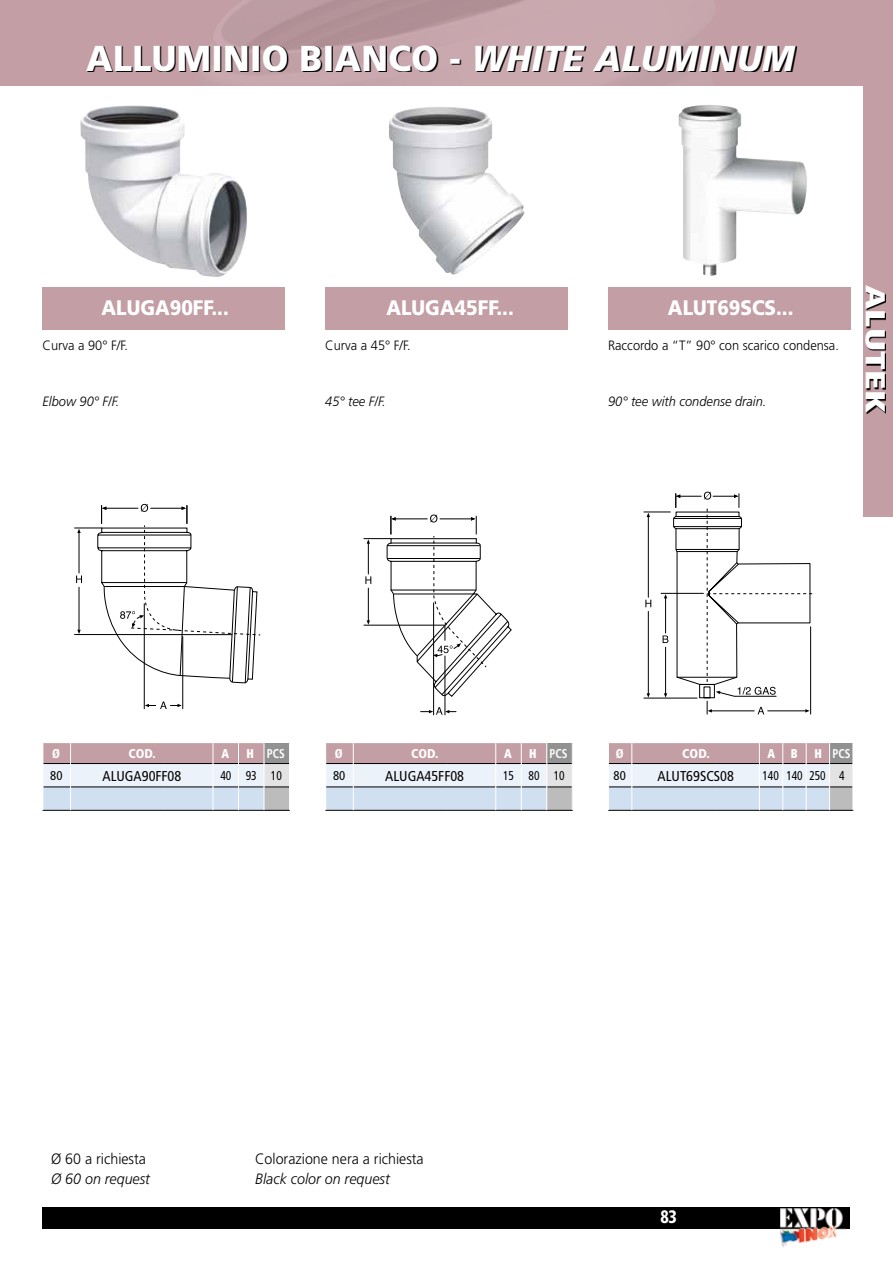
<style>
.page{position:relative;width:893px;height:1263px;background:#fff}
.page>*{position:absolute;margin:0;border:0;box-sizing:border-box;transform-origin:0 0}
.t1{font:900 36px "Frutiger";letter-spacing:.01em;color:#fff;scale:.95 1}
.t2{font:900 condensed 27.45px "Frutiger";letter-spacing:.01em;color:#fff;scale:1.31 1}
.t3{font:900 21px "Frutiger";color:#fff;scale:.9 1}
.t4{font:900 condensed 18px "Frutiger";color:#fff;scale:.9 1}
.t5{font:900 16.5px "Frutiger";color:#fff;scale:.7 1}
.t6{font:italic 900 16.5px "Frutiger";color:#fff;scale:.7 1}
.t7{font:300 15px "Frutiger";color:#000;scale:.95 1}
.t8{font:italic 300 15px "Frutiger";color:#000;scale:.95 1}
.t9{font:condensed 14.25px "Frutiger";color:#000}
.t10{font:300 13.5px "Frutiger";color:#000;scale:.95 1}
.t11{font:italic 300 13.5px "Frutiger";color:#000;scale:.95 1}
.t12{font:condensed 12.75px "Frutiger";letter-spacing:-.01em;color:#000;scale:.9 1}
.t13{font:900 condensed 12.75px "Frutiger";color:#fff}
.t14{font:700 condensed 12.75px "Frutiger";color:#fff;scale:.9 1}
.t15{font:900 condensed 12.75px "Frutiger";color:#fff;scale:.9 1}
.t16{font:condensed 12.75px "Frutiger";letter-spacing:-.01em;color:#000}
.t17{font:900 condensed 12.75px "Frutiger";color:#fff;scale:.9 1}
.s1{font-style:italic}
</style>
<div class="page">
<div style="left:43px;top:1207px;width:807px;height:21px;background:#000"></div>
<img style="left:781px;top:1208px;width:65px;height:39px">
<div style="left:608px;top:287px;width:242px;height:43px;background:#c39ea5"></div>
<div style="left:43px;top:287px;width:242px;height:43px;background:#c39ea5"></div>
<div style="left:325px;top:287px;width:243px;height:43px;background:#c39ea5"></div>
<div style="left:0;top:0;width:893px;height:85px;background:#c39ea5"></div>
<img style="left:215px;top:0;width:420px;height:84px">
<svg style="left:87px;top:46px;width:710px;height:26px"></svg>
<div style="left:863px;top:0;width:30px;height:517px;background:#c39ea5"></div>
<svg style="left:866px;top:286px;width:20px;height:128px"></svg>
<img style="left:80px;top:105px;width:167px;height:172px">
<img style="left:389px;top:107px;width:136px;height:168px">
<img style="left:679px;top:105px;width:128px;height:171px">
<svg style="left:43px;top:743px;width:247px;height:68px;background:#cac7d0"></svg>
<svg style="left:325px;top:743px;width:248px;height:68px;background:#cbc8d1"></svg>
<svg style="left:608px;top:743px;width:246px;height:68px;background:#cbc8d1"></svg>
<svg style="left:421px;top:707px;width:35px;height:8px"></svg>
<hr style="left:433px;top:603px;width:1px;height:112px;background:#000">
<hr style="left:445px;top:656px;width:1px;height:59px;background:#000">
<svg style="left:364px;top:514px;width:148px;height:183px"></svg>
<svg style="left:644px;top:492px;width:168px;height:222px"></svg>
<svg style="left:145px;top:701px;width:37px;height:8px"></svg>
<hr style="left:144px;top:604px;width:1px;height:105px;background:#000">
<hr style="left:182px;top:637px;width:1px;height:72px;background:#000">
<svg style="left:75px;top:504px;width:186px;height:180px"></svg>
<h1 class="t1" style="left:86px;top:36px;width:747px">ALLUMINIO BIANCO - <span class="s1">WHITE ALUMINUM</span></h1>
<p class="t5" style="left:688px;top:287px;width:140px">Raccordo a T 45°</p>
<h3 class="t3" style="left:102px;top:295px;width:143px">ALUGA90FF...</h3>
<h3 class="t3" style="left:386px;top:295px;width:143px">ALUGA45FF...</h3>
<h3 class="t3" style="left:668px;top:295px;width:141px">ALUT69SCS...</h3>
<p class="t6" style="left:701px;top:305px;width:104px">45° Tee duct</p>
<p class="t10" style="left:43px;top:337px;width:91px">Curva a 90° F/F.</p>
<p class="t10" style="left:325px;top:337px;width:91px">Curva a 45° F/F.</p>
<p class="t10" style="left:608px;top:337px;width:244px">Raccordo a “T” 90° con scarico condensa.</p>
<p class="t11" style="left:43px;top:394px;width:82px">Elbow 90° F/F.</p>
<p class="t11" style="left:325px;top:394px;width:65px">45° tee F/F.</p>
<p class="t11" style="left:608px;top:394px;width:168px">90° tee with condense drain.</p>
<h2 class="t2" style="left:892px;top:285px;width:99px;rotate:90deg">ALUTEK</h2>
<p class="t14" style="left:267px;top:745px;width:22px">PCS</p>
<p class="t17" style="left:52px;top:746px;width:10px">Ø</p>
<p class="t13" style="left:128px;top:746px;width:29px">COD.</p>
<p class="t15" style="left:221px;top:746px;width:10px">A</p>
<p class="t15" style="left:246px;top:746px;width:10px">H</p>
<p class="t9" style="left:103px;top:767px;width:80px">ALUGA90FF08</p>
<p class="t12" style="left:220px;top:768px;width:70px">40 93 10</p>
<p class="t16" style="left:50px;top:768px;width:14px">80</p>
<p class="t14" style="left:550px;top:745px;width:22px">PCS</p>
<p class="t17" style="left:335px;top:746px;width:10px">Ø</p>
<p class="t13" style="left:411px;top:746px;width:29px">COD.</p>
<p class="t15" style="left:504px;top:746px;width:10px">A</p>
<p class="t15" style="left:529px;top:746px;width:10px">H</p>
<p class="t9" style="left:385px;top:767px;width:80px">ALUGA45FF08</p>
<p class="t12" style="left:503px;top:768px;width:70px">15 80 10</p>
<p class="t16" style="left:333px;top:768px;width:14px">80</p>
<p class="t14" style="left:832px;top:745px;width:22px">PCS</p>
<p class="t17" style="left:616px;top:746px;width:10px">Ø</p>
<p class="t13" style="left:682px;top:746px;width:29px">COD.</p>
<p class="t15" style="left:767px;top:746px;width:35px">A B</p>
<p class="t15" style="left:815px;top:746px;width:10px">H</p>
<p class="t9" style="left:658px;top:767px;width:78px">ALUT69SCS08</p>
<p class="t12" style="left:763px;top:768px;width:93px">140 140 250 4</p>
<p class="t16" style="left:614px;top:768px;width:14px">80</p>
<p class="t7" style="left:51px;top:1150px;width:102px">Ø 60 a richiesta</p>
<p class="t8" style="left:51px;top:1170px;width:106px">Ø 60 on request</p>
<p class="t7" style="left:255px;top:1150px;width:179px">Colorazione nera a richiesta</p>
<p class="t8" style="left:255px;top:1170px;width:143px">Black color on request</p>
<h3 class="t4" style="left:660px;top:1206px;width:20px">83</h3>
</div>
